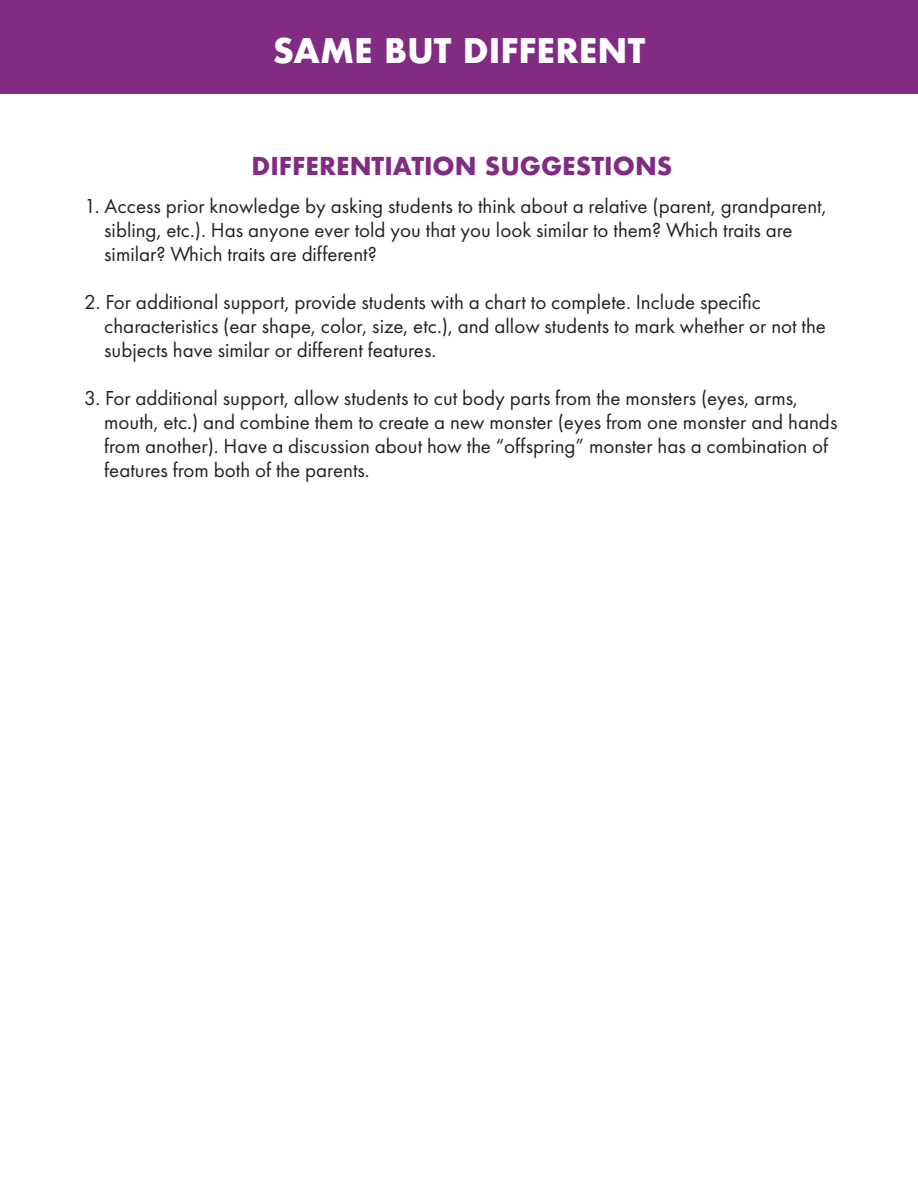
<style>
.page{position:relative;width:918px;height:1188px;background:#fff}
.page>*{position:absolute;margin:0;border:0;box-sizing:border-box;transform-origin:0 0}
.t1{font:700 33px "Futura";color:#fff}
.t2{font:700 24px "Futura";color:#812b83}
.t3{font:21px/24px "Futura PT";color:#272222}
</style>
<div class="page">
<div style="left:0;top:0;width:918px;height:94px;background:#812b83"></div>
<h1 class="t1" style="left:273px;top:27px;width:374px">SAME BUT DIFFERENT</h1>
<p class="t2" style="left:252px;top:149px;width:422px">DIFFERENTIATION SUGGESTIONS</p>
<p class="t3" style="left:104px;top:194px;width:724px;text-indent:-20px">1. Access prior knowledge by asking students to think about a relative (parent, grandparent, sibling, etc.). Has anyone ever told you that you look similar to them? Which traits are similar? Which traits are different?</p>
<p class="t3" style="left:104px;top:290px;width:723px;text-indent:-20px">2. For additional support, provide students with a chart to complete. Include specific characteristics (ear shape, color, size, etc.), and allow students to mark whether or not the subjects have similar or different features.</p>
<p class="t3" style="left:104px;top:386px;width:735px;text-indent:-20px">3. For additional support, allow students to cut body parts from the monsters (eyes, arms, mouth, etc.) and combine them to create a new monster (eyes from one monster and hands from another). Have a discussion about how the “offspring” monster has a combination of features from both of the parents.</p>
</div>
